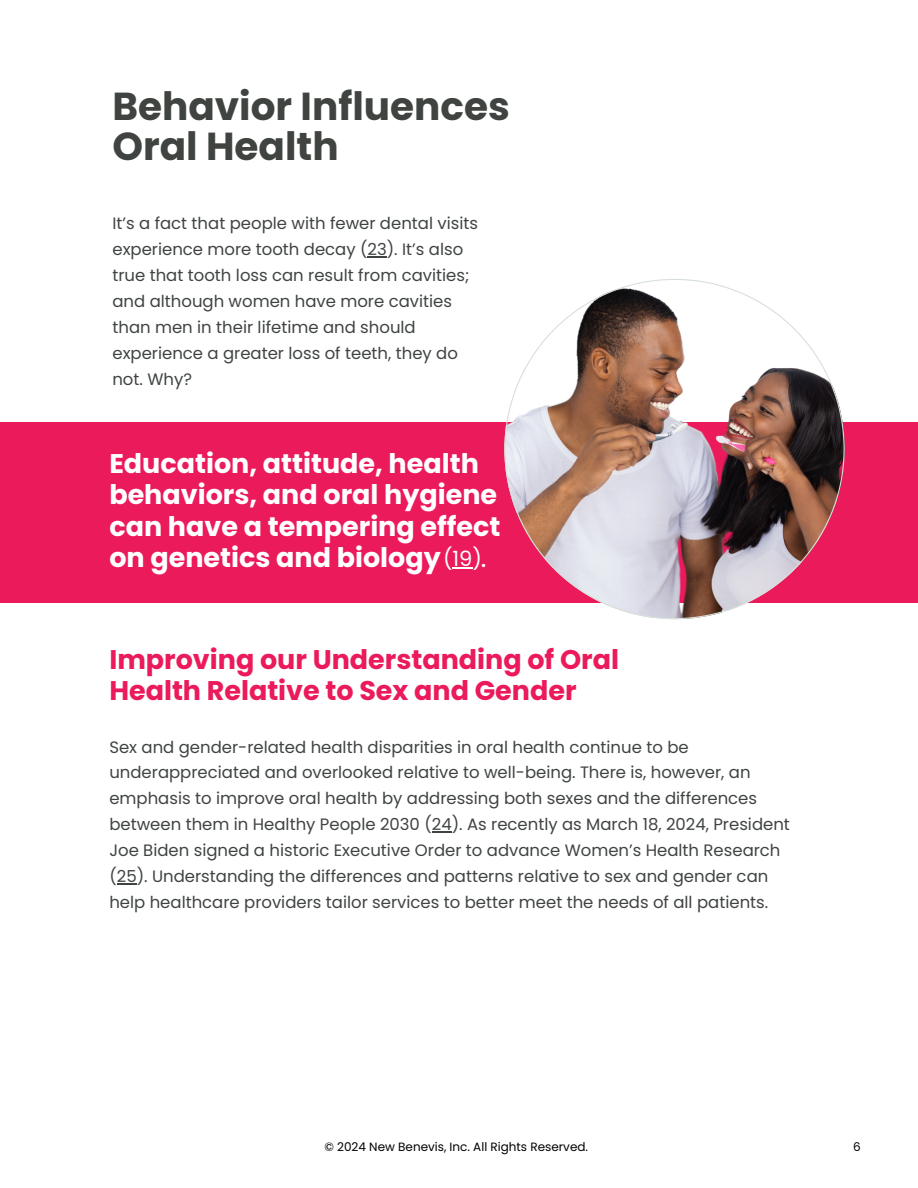
<style>
.page{position:relative;width:918px;height:1188px;background:#fff}
.page>*{position:absolute;margin:0;border:0;box-sizing:border-box;transform-origin:0 0}
.t1{font:700 39px/40.5px "Poppins";color:#3f4440}
.t2{font:700 27px/31.5px "Poppins";color:#fff}
.t3{font:700 27px/31.5px "Poppins";color:#eb1a5b}
.t4{font:16.5px/25.8px "Poppins";color:#3f4440}
.t5{font:12px "Poppins";color:#000}
.s1{font-weight:400;font-size:21px}
.s2{font-weight:400}
</style>
<div class="page">
<svg style="left:368px;top:256px;width:19px;height:2px"></svg>
<svg style="left:432px;top:831px;width:20px;height:1px"></svg>
<svg style="left:117px;top:883px;width:20px;height:1px"></svg>
<div style="left:0;top:422px;width:918px;height:180px;background:#eb1a5b"></div>
<svg style="left:504px;top:279px;width:341px;height:340px"></svg>
<svg style="left:453px;top:567px;width:20px;height:1px"></svg>
<h1 class="t1" style="left:112px;top:86px;width:399px">Behavior Influences<br>Oral Health</h1>
<p class="t4" style="left:112px;top:211px;width:367px">It’s a fact that people with fewer dental visits experience more tooth decay (23). It’s also true that tooth loss can result from cavities; and although women have more cavities than men in their lifetime and should experience a greater loss of teeth, they do not. Why?</p>
<h2 class="t2" style="left:109px;top:447px;width:393px">Education, attitude, health behaviors, and oral hygiene can have a tempering effect on genetics and biology<span class="s1">(19)</span><span class="s2">.</span></h2>
<h2 class="t3" style="left:109px;top:643px;width:511px">Improving our Understanding of Oral<br>Health Relative to Sex and Gender</h2>
<p class="t4" style="left:109px;top:734px;width:682px">Sex and gender-related health disparities in oral health continue to be underappreciated and overlooked relative to well-being. There is, however, an emphasis to improve oral health by addressing both sexes and the differences between them in Healthy People 2030 (24). As recently as March 18, 2024, President Joe Biden signed a historic Executive Order to advance Women’s Health Research (25). Understanding the differences and patterns relative to sex and gender can help healthcare providers tailor services to better meet the needs of all patients.</p>
<p class="t5" style="left:325px;top:1138px;width:265px">© 2024 New Benevis, Inc. All Rights Reserved.</p>
<p class="t5" style="left:853px;top:1138px;width:9px">6</p>
</div>
